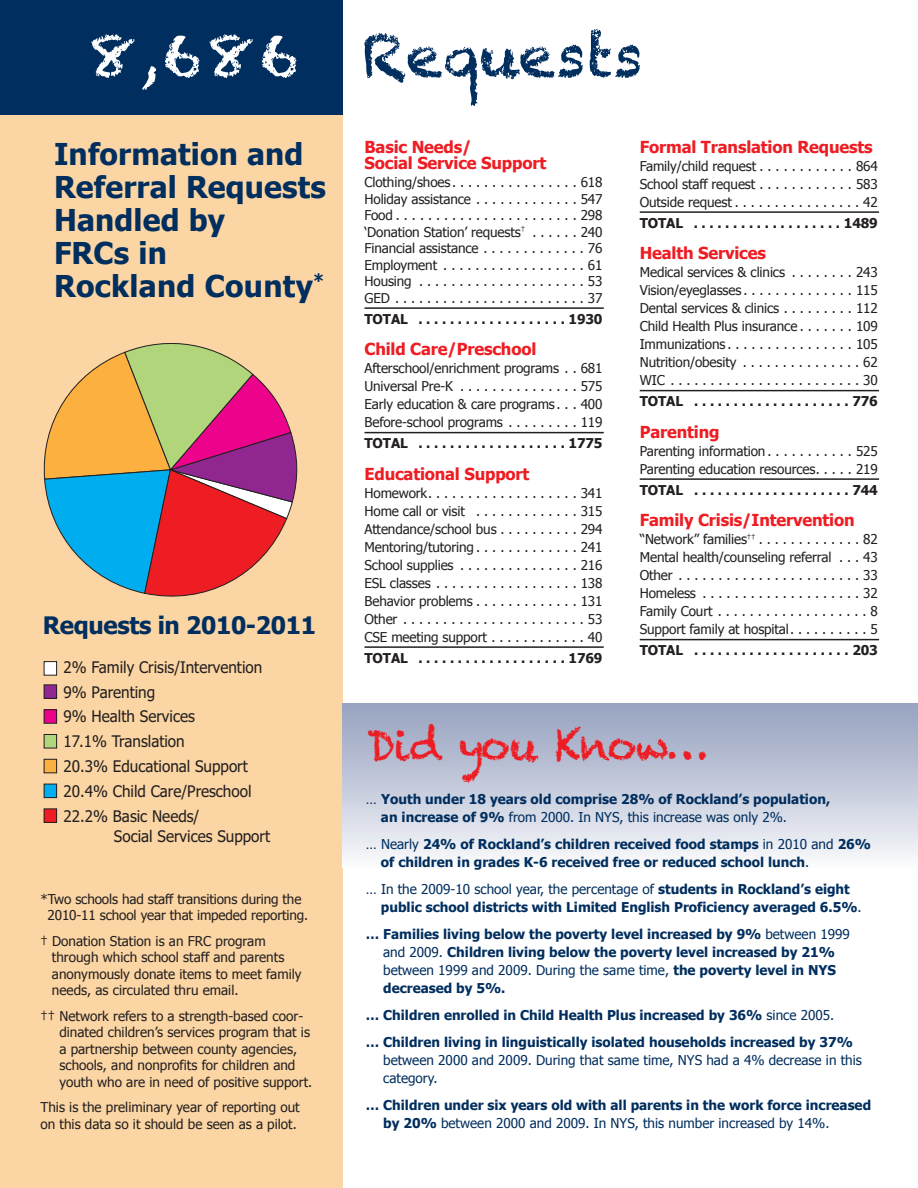
<style>
.page{position:relative;width:918px;height:1188px;background:#fff}
.page>*{position:absolute;margin:0;border:0;box-sizing:border-box;transform-origin:0 0}
.t1{font:58.2px "Chalkduster";letter-spacing:-.005em;color:#002e5e}
.t2{font:42.45px "Chalkduster";letter-spacing:-.04em;color:#ee1d23;scale:.96 1}
.t3{font:700 30px/33px "Tahoma";letter-spacing:.005em;color:#002e5e}
.t4{font:700 24px "Tahoma";letter-spacing:-.015em;color:#002e5e}
.t5{font:700 16.5px/16.5px "Tahoma";letter-spacing:-.01em;color:#ee1d23}
.t6{font:16.05px/24.9px "Tahoma";color:#231f20;scale:.95 1}
.t7{font:13.5px/18px "Tahoma";letter-spacing:-.01em;color:#231f20;text-align:justify}
.t8{font:700 13.5px/18px "Tahoma";color:#002e5e}
.t9{font:700 13.5px "Tahoma";letter-spacing:-.01em;color:#231f20}
.t10{font:13.5px/18px "Tahoma";color:#002e5e}
.s1{color:#fff}
.s2{font-weight:400}
</style>
<div class="page">
<div style="left:0;top:112px;width:343px;height:1076px;background:#fbd5a3"></div>
<hr style="left:364px;top:307px;width:240px;height:2px;background:#231f20">
<hr style="left:364px;top:432px;width:240px;height:1px;background:#231f20">
<hr style="left:364px;top:646px;width:240px;height:2px;background:#231f20">
<hr style="left:640px;top:211px;width:239px;height:2px;background:#231f20">
<hr style="left:640px;top:390px;width:239px;height:1px;background:#231f20">
<hr style="left:640px;top:478px;width:239px;height:2px;background:#231f20">
<hr style="left:640px;top:639px;width:239px;height:1px;background:#231f20">
<div style="left:0;top:0;width:343px;height:114px;background:#002e5e"></div>
<svg style="left:44px;top:343px;width:253px;height:254px"></svg>
<div style="left:44px;top:662px;width:13px;height:13px;background:#fff"></div>
<div style="left:44px;top:661px;width:13px;height:15px;border:1px solid #231f20"></div>
<div style="left:44px;top:685px;width:13px;height:13px;background:#90268f"></div>
<div style="left:44px;top:684px;width:13px;height:15px;border:1px solid #231f20"></div>
<div style="left:44px;top:710px;width:13px;height:13px;background:#ed028c"></div>
<div style="left:44px;top:709px;width:13px;height:15px;border:1px solid #231f20"></div>
<div style="left:44px;top:734px;width:13px;height:14px;background:#b0d57a"></div>
<div style="left:44px;top:734px;width:13px;height:14px;border:1px solid #231f20"></div>
<div style="left:44px;top:759px;width:13px;height:14px;background:#fbb03f"></div>
<div style="left:44px;top:759px;width:13px;height:14px;border:1px solid #231f20"></div>
<div style="left:44px;top:784px;width:13px;height:14px;background:#00aeef"></div>
<div style="left:44px;top:784px;width:13px;height:14px;border:1px solid #231f20"></div>
<div style="left:44px;top:809px;width:13px;height:13px;background:#ee1d23"></div>
<div style="left:44px;top:808px;width:13px;height:15px;border:1px solid #231f20"></div>
<div style="left:342px;top:703px;width:576px;height:164px;background:linear-gradient(to bottom,#94a0be,#f7f8fa)"></div>
<h1 class="t1" style="left:89px;top:19px;width:555px"><span class="s1">8,686</span> Requests</h1>
<h3 class="t3" style="left:54px;top:136px;width:273px">Information and<br>Referral Requests<br>Handled by<br>FRCs in<br>Rockland County<sup>*</sup></h3>
<h3 class="t4" style="left:43px;top:610px;width:275px">Requests in 2010-2011</h3>
<p class="t6" style="left:64px;top:654px;width:211px">2% Family Crisis/Intervention<br>9% Parenting<br>9% Health Services<br>17.1% Translation<br>20.3% Educational Support<br>20.4% Child Care/Preschool<br>22.2% Basic Needs/</p>
<p class="t6" style="left:114px;top:823px;width:166px">Social Services Support</p>
<p class="t7" style="left:40px;top:890px;width:269px;line-height:16.5px;text-align:center">*Two schools had staff transitions during the<br>2010-11 school year that impeded reporting.</p>
<p class="t7" style="left:52px;top:932px;width:251px;line-height:16.5px;text-align:left;text-indent:-11px">† Donation Station is an FRC program through which school staff and parents anonymously donate items to meet family needs, as circulated thru email.</p>
<p class="t7" style="left:59px;top:1007px;width:254px;line-height:16.5px;text-align:left;text-indent:-19px">†† Network refers to a strength-based coor&shy;dinated children’s services program that is a partnership between county agencies, schools, and nonprofits for children and youth who are in need of positive support.</p>
<p class="t7" style="left:41px;top:1098px;width:261px;line-height:16.5px">This is the preliminary year of reporting out on this data so it should be seen as a pilot.</p>
<p class="t5" style="left:364px;top:138px;width:183px">Basic Needs/<br>Social Service Support</p>
<p class="t7" style="left:364px;top:174px;width:240px;line-height:16.5px">Clothing/shoes . . . . . . . . . . . . . . . . 618<br>Holiday assistance . . . . . . . . . . . . . 547<br>Food . . . . . . . . . . . . . . . . . . . . . . . 298 ‘Donation Station’ requests<sup>†</sup> . . . . . . 240<br>Financial assistance . . . . . . . . . . . . . 76<br>Employment . . . . . . . . . . . . . . . . . . 61<br>Housing . . . . . . . . . . . . . . . . . . . . . 53<br>GED . . . . . . . . . . . . . . . . . . . . . . . . 37</p>
<p class="t9" style="left:364px;top:310px;width:240px">TOTAL . . . . . . . . . . . . . . . . . . . 1930</p>
<p class="t5" style="left:364px;top:341px;width:173px">Child Care/Preschool</p>
<p class="t7" style="left:364px;top:359px;width:240px">Afterschool/enrichment programs . . 681<br>Universal Pre-K . . . . . . . . . . . . . . . 575<br>Early education &amp; care programs . . . 400<br>Before-school programs . . . . . . . . . 119</p>
<p class="t9" style="left:364px;top:435px;width:240px">TOTAL . . . . . . . . . . . . . . . . . . . 1775</p>
<p class="t5" style="left:364px;top:465px;width:166px">Educational Support</p>
<p class="t7" style="left:364px;top:484px;width:240px">Homework. . . . . . . . . . . . . . . . . . . 341<br>Home call or visit . . . . . . . . . . . . . 315<br>Attendance/school bus . . . . . . . . . . 294<br>Mentoring/tutoring . . . . . . . . . . . . . 241<br>School supplies . . . . . . . . . . . . . . . 216<br>ESL classes . . . . . . . . . . . . . . . . . . 138<br>Behavior problems . . . . . . . . . . . . . 131<br>Other . . . . . . . . . . . . . . . . . . . . . . . 53<br>CSE meeting support . . . . . . . . . . . . 40</p>
<p class="t9" style="left:364px;top:649px;width:240px">TOTAL . . . . . . . . . . . . . . . . . . . 1769</p>
<p class="t5" style="left:640px;top:138px;width:234px">Formal Translation Requests</p>
<p class="t7" style="left:640px;top:157px;width:240px">Family/child request . . . . . . . . . . . . 864<br>School staff request . . . . . . . . . . . . 583<br>Outside request . . . . . . . . . . . . . . . . 42</p>
<p class="t9" style="left:640px;top:214px;width:240px">TOTAL . . . . . . . . . . . . . . . . . . . 1489</p>
<p class="t5" style="left:640px;top:245px;width:128px">Health Services</p>
<p class="t7" style="left:640px;top:263px;width:240px">Medical services &amp; clinics . . . . . . . . 243<br>Vision/eyeglasses . . . . . . . . . . . . . . 115<br>Dental services &amp; clinics . . . . . . . . . 112<br>Child Health Plus insurance . . . . . . . 109<br>Immunizations . . . . . . . . . . . . . . . . 105<br>Nutrition/obesity . . . . . . . . . . . . . . . 62<br>WIC . . . . . . . . . . . . . . . . . . . . . . . . 30</p>
<p class="t9" style="left:640px;top:393px;width:240px">TOTAL . . . . . . . . . . . . . . . . . . . . 776</p>
<p class="t5" style="left:640px;top:423px;width:81px">Parenting</p>
<p class="t7" style="left:640px;top:442px;width:240px">Parenting information . . . . . . . . . . . 525<br>Parenting education resources. . . . . 219</p>
<p class="t9" style="left:640px;top:481px;width:240px">TOTAL . . . . . . . . . . . . . . . . . . . . 744</p>
<p class="t5" style="left:640px;top:512px;width:216px">Family Crisis/Intervention</p>
<p class="t7" style="left:640px;top:530px;width:240px">“Network” families<sup>††</sup> . . . . . . . . . . . . . 82<br>Mental health/counseling referral . . . 43<br>Other . . . . . . . . . . . . . . . . . . . . . . . 33<br>Homeless . . . . . . . . . . . . . . . . . . . . 32<br>Family Court . . . . . . . . . . . . . . . . . . . 8<br>Support family at hospital. . . . . . . . . . 5</p>
<p class="t9" style="left:640px;top:642px;width:240px">TOTAL . . . . . . . . . . . . . . . . . . . . 203</p>
<h2 class="t2" style="left:367px;top:718px;width:357px">Did you Know…</h2>
<p class="t8" style="left:381px;top:789px;width:451px;text-indent:-15px"><span class="s2">…</span> Youth under 18 years old comprise 28% of Rockland’s population, an increase of 9% <span class="s2">from 2000. In NYS, this increase was only 2%.</span></p>
<p class="t8" style="left:381px;top:834px;width:492px;text-indent:-15px"><span class="s2">… Nearly</span> 24% of Rockland’s children received food stamps <span class="s2">in 2010 and</span> 26% of children in grades K-6 received free or reduced school lunch<span class="s2">.</span></p>
<p class="t8" style="left:381px;top:879px;width:482px;text-indent:-15px"><span class="s2">… In the 2009-10 school year, the percentage of</span> students in Rockland’s eight public school districts with Limited English Proficiency averaged 6.5%<span class="s2">.</span></p>
<p class="t8" style="left:383px;top:924px;width:468px;text-indent:-17px">… Families living below the poverty level increased by 9% <span class="s2">between 1999 and 2009.</span> Children living below the poverty level increased by 21% <span class="s2">between 1999 and 2009. During the same time,</span> the poverty level in NYS decreased by 5%.</p>
<p class="t8" style="left:366px;top:1001px;width:489px;line-height:27px">… Children enrolled in Child Health Plus increased by 36% <span class="s2">since 2005.<br></span>… Children living in linguistically isolated households increased by 37%</p>
<p class="t10" style="left:383px;top:1050px;width:480px">between 2000 and 2009. During that same time, NYS had a 4% decrease in this category.</p>
<p class="t8" style="left:383px;top:1095px;width:489px;text-indent:-17px">… Children under six years old with all parents in the work force increased by 20% <span class="s2">between 2000 and 2009. In NYS, this number increased by 14%.</span></p>
</div>
